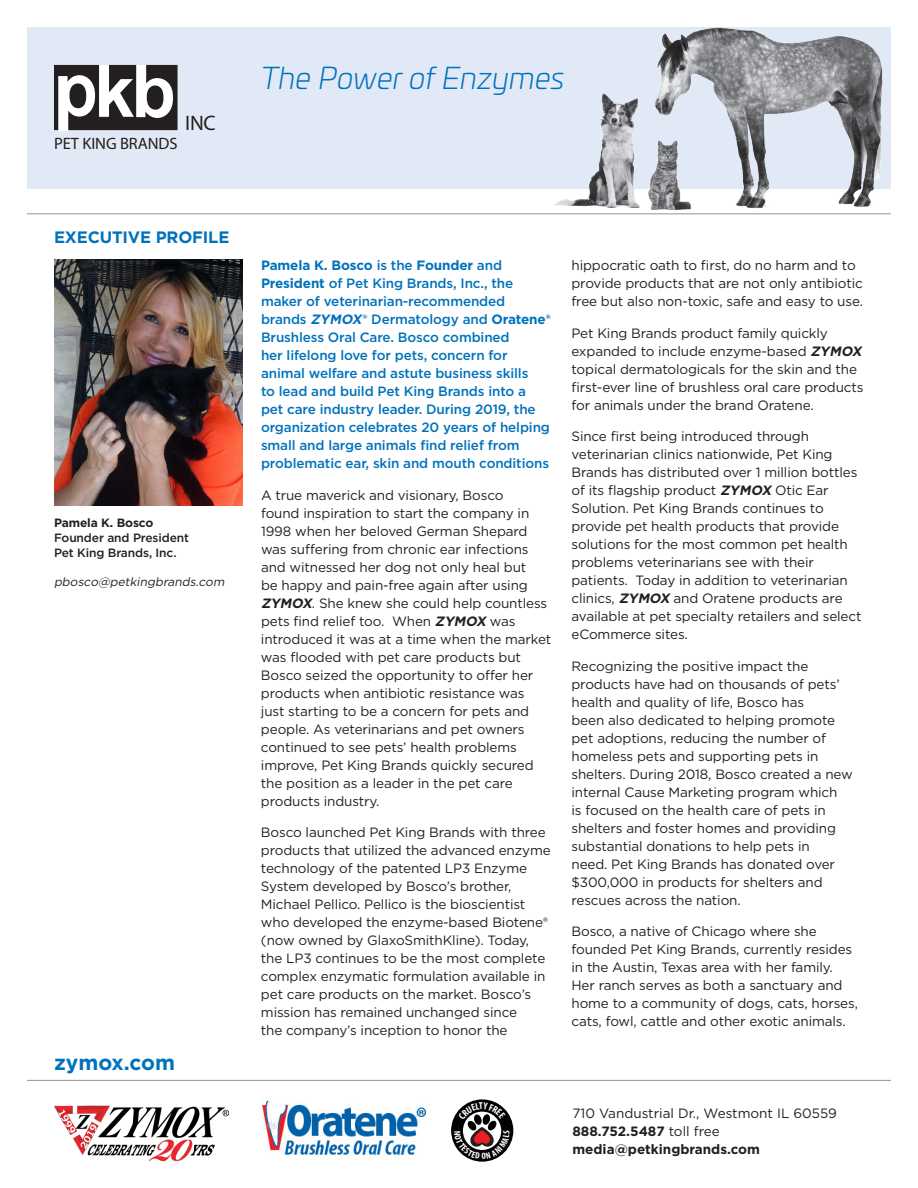
<style>
.page{position:relative;width:918px;height:1188px;background:#fff}
.page>*{position:absolute;margin:0;border:0;box-sizing:border-box;transform-origin:0 0}
.t1{font:italic 300 30px "Univia Pro";color:#0072bc}
.t2{font:700 21px "Gotham";color:#0072bc}
.t3{font:21px "Myriad Pro";color:#231f20}
.t4{font:700 16.5px "Gotham";letter-spacing:-.01em;color:#0072bc}
.t5{font:16.5px "Myriad Pro";letter-spacing:-.005em;color:#231f20}
.t6{font:13.5px/18px "Gotham";letter-spacing:-.01em;color:#231f20}
.t7{font:500 13.5px/18px "Gotham";letter-spacing:-.01em;color:#0072bc}
.t8{font:700 13.5px "Gotham";color:#231f20}
.t9{font:500 12px/15px "Gotham";letter-spacing:-.01em;color:#231f20}
.t10{font:italic 12px "Gotham";color:#231f20}
.s1{font-weight:700}
.s2{font-weight:700;font-style:italic}
.s3{font-weight:400}
</style>
<div class="page">
<img style="left:54px;top:1105px;width:174px;height:57px">
<img style="left:262px;top:1079px;width:165px;height:77px">
<hr style="left:27px;top:1080px;width:864px;height:1px;background:#939598">
<img style="left:54px;top:260px;width:189px;height:245px">
<svg style="left:451px;top:1099px;width:62px;height:63px"></svg>
<div style="left:27px;top:27px;width:864px;height:162px;background:#e1e9f6"></div>
<img style="left:630px;top:27px;width:261px;height:188px">
<hr style="left:27px;top:213px;width:864px;height:1px;background:#939598">
<img style="left:554px;top:93px;width:86px;height:115px">
<img style="left:648px;top:141px;width:43px;height:68px">
<svg style="left:54px;top:65px;width:124px;height:65px;background:#7a7879"></svg>
<svg style="left:454px;top:1102px;width:56px;height:57px"></svg>
<p class="t5" style="left:54px;top:133px;width:125px">PET KING BRANDS</p>
<p class="t3" style="left:185px;top:110px;width:32px">INC</p>
<p class="t1" style="left:261px;top:57px;width:305px">The Power of Enzymes</p>
<p class="t4" style="left:54px;top:226px;width:177px">EXECUTIVE PROFILE</p>
<p class="t9" style="left:54px;top:515px;width:137px"><span class="s1">Pamela K. Bosco<br></span>Founder and President<br>Pet King Brands, Inc.</p>
<p class="t10" style="left:54px;top:574px;width:175px">pbosco@petkingbrands.com</p>
<p class="t2" style="left:54px;top:1048px;width:123px">zymox.com</p>
<p class="t7" style="left:261px;top:256px;width:291px"><span class="s1">Pamela K. Bosco</span> is the <span class="s1">Founder</span> and <span class="s1">President</span> of Pet King Brands, Inc., the maker of veterinarian-recommended brands <span class="s2">ZYMOX</span> ® Dermatology and <span class="s1">Oratene® </span>Brushless Oral Care. Bosco combined<br>her lifelong love for pets, concern for animal welfare and astute business skills<br>to lead and build Pet King Brands into a pet care industry leader. During 2019, the organization celebrates 20 years of helping small and large animals find relief from problematic ear, skin and mouth conditions</p>
<p class="t6" style="left:261px;top:486px;width:292px">A true maverick and visionary, Bosco<br>found inspiration to start the company in 1998 when her beloved German Shepard was suffering from chronic ear infections and witnessed her dog not only heal but<br>be happy and pain-free again after using <span class="s2">ZYMOX</span>. She knew she could help countless pets find relief too. When <span class="s2">ZYMOX</span> was introduced it was at a time when the market was flooded with pet care products but Bosco seized the opportunity to offer her products when antibiotic resistance was<br>just starting to be a concern for pets and people. As veterinarians and pet owners continued to see pets’ health problems improve, Pet King Brands quickly secured the position as a leader in the pet care products industry.</p>
<p class="t6" style="left:261px;top:823px;width:291px">Bosco launched Pet King Brands with three products that utilized the advanced enzyme technology of the patented LP3 Enzyme System developed by Bosco’s brother, Michael Pellico. Pellico is the bioscientist who developed the enzyme-based Biotene® (now owned by GlaxoSmithKline). Today, the LP3 continues to be the most complete complex enzymatic formulation available in pet care products on the market. Bosco’s mission has remained unchanged since<br>the company’s inception to honor the</p>
<p class="t6" style="left:572px;top:256px;width:293px">hippocratic oath to first, do no harm and to provide products that are not only antibiotic free but also non-toxic, safe and easy to use.</p>
<p class="t6" style="left:572px;top:324px;width:295px">Pet King Brands product family quickly expanded to include enzyme-based <span class="s2">ZYMOX </span>topical dermatologicals for the skin and the first-ever line of brushless oral care products for animals under the brand Oratene.</p>
<p class="t6" style="left:572px;top:427px;width:292px">Since first being introduced through veterinarian clinics nationwide, Pet King Brands has distributed over 1 million bottles of its flagship product <span class="s2">ZYMOX</span> Otic Ear Solution. Pet King Brands continues to provide pet health products that provide solutions for the most common pet health problems veterinarians see with their patients. Today in addition to veterinarian clinics, <span class="s2">ZYMOX</span> and Oratene products are available at pet specialty retailers and select eCommerce sites.</p>
<p class="t6" style="left:572px;top:657px;width:283px">Recognizing the positive impact the products have had on thousands of pets’ health and quality of life, Bosco has<br>been also dedicated to helping promote pet adoptions, reducing the number of homeless pets and supporting pets in shelters. During 2018, Bosco created a new internal Cause Marketing program which<br>is focused on the health care of pets in shelters and foster homes and providing substantial donations to help pets in<br>need. Pet King Brands has donated over $300,000 in products for shelters and rescues across the nation.</p>
<p class="t6" style="left:572px;top:922px;width:288px">Bosco, a native of Chicago where she founded Pet King Brands, currently resides in the Austin, Texas area with her family.<br>Her ranch serves as both a sanctuary and home to a community of dogs, cats, horses, cats, fowl, cattle and other exotic animals.</p>
<p class="t6" style="left:572px;top:1104px;width:266px">710 Vandustrial Dr., Westmont IL 60559</p>
<p class="t8" style="left:572px;top:1122px;width:149px">888.752.5487 <span class="s3">toll free</span></p>
<p class="t8" style="left:572px;top:1140px;width:189px">media@petkingbrands.com</p>
</div>
